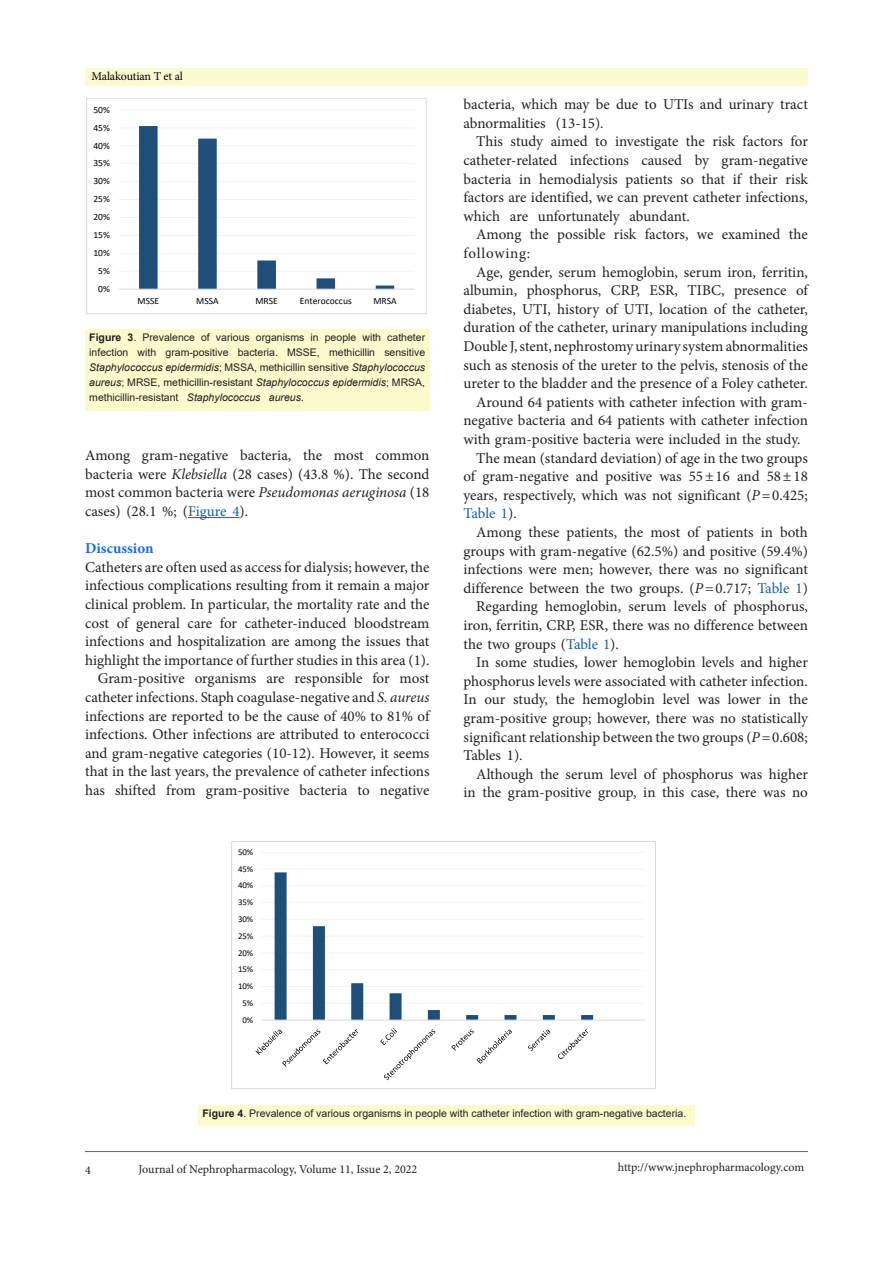
<style>
.page{position:relative;width:893px;height:1263px;background:#fff}
.page>*{position:absolute;margin:0;border:0;box-sizing:border-box;transform-origin:0 0}
.t1{font:15px/18.6px "Minion Pro";color:#231f20;text-align:justify}
.t2{font:700 15px "Minion Pro";color:#196ce8}
.t3{font:12px "Minion Pro";letter-spacing:-.005em;color:#231f20}
.t4{font:12px "Minion Pro";letter-spacing:-.01em;color:#000001}
.t5{font:10.5px/15px "Arial";color:#231f20;text-align:justify}
.t6{font:9.6px "Calibri";color:#000}
.t7{font:8.85px "Calibri";color:#000}
.s1{font-weight:700}
.s2{font-style:italic}
.s3{color:#175d9e}
</style>
<div class="page">
<hr style="left:85px;top:1151px;width:723px;height:1px;background:#5e5ca5">
<div style="left:85px;top:68px;width:723px;height:17px;background:#fafad2"></div>
<hr style="left:188px;top:517px;width:52px;height:1px;background:#175d9e">
<hr style="left:119px;top:271px;width:295px;height:1px;background:#f2f2f2">
<hr style="left:119px;top:253px;width:295px;height:1px;background:#f2f2f2">
<hr style="left:119px;top:235px;width:295px;height:1px;background:#f2f2f2">
<hr style="left:119px;top:217px;width:295px;height:1px;background:#f2f2f2">
<hr style="left:119px;top:199px;width:295px;height:1px;background:#f2f2f2">
<hr style="left:119px;top:181px;width:295px;height:1px;background:#f2f2f2">
<hr style="left:119px;top:163px;width:295px;height:1px;background:#f2f2f2">
<hr style="left:119px;top:146px;width:295px;height:1px;background:#f2f2f2">
<hr style="left:119px;top:128px;width:295px;height:1px;background:#f2f2f2">
<hr style="left:119px;top:110px;width:295px;height:1px;background:#f2f2f2">
<svg style="left:139px;top:126px;width:255px;height:163px"></svg>
<hr style="left:119px;top:289px;width:295px;height:1px;background:#d9d9d9">
<div style="left:86px;top:98px;width:341px;height:216px;border:1px solid #d9d9d9"></div>
<div style="left:85px;top:330px;width:344px;height:81px;background:#fafacd"></div>
<div style="left:198px;top:1105px;width:497px;height:21px;background:#fafacd"></div>
<hr style="left:261px;top:1003px;width:384px;height:1px;background:#f2f2f2">
<hr style="left:261px;top:986px;width:384px;height:1px;background:#f2f2f2">
<hr style="left:261px;top:969px;width:384px;height:1px;background:#f2f2f2">
<hr style="left:261px;top:953px;width:384px;height:1px;background:#f2f2f2">
<hr style="left:261px;top:936px;width:384px;height:1px;background:#f2f2f2">
<hr style="left:261px;top:919px;width:384px;height:1px;background:#f2f2f2">
<hr style="left:261px;top:902px;width:384px;height:1px;background:#f2f2f2">
<hr style="left:261px;top:885px;width:384px;height:1px;background:#f2f2f2">
<hr style="left:261px;top:869px;width:384px;height:1px;background:#f2f2f2">
<hr style="left:261px;top:852px;width:384px;height:1px;background:#f2f2f2">
<svg style="left:275px;top:872px;width:318px;height:148px"></svg>
<hr style="left:261px;top:1020px;width:384px;height:1px;background:#d9d9d9">
<svg style="left:255px;top:1029px;width:103px;height:38px"></svg>
<svg style="left:380px;top:1028px;width:55px;height:52px"></svg>
<svg style="left:451px;top:1029px;width:61px;height:35px"></svg>
<svg style="left:528px;top:1030px;width:22px;height:21px"></svg>
<svg style="left:558px;top:1029px;width:30px;height:30px"></svg>
<div style="left:231px;top:841px;width:425px;height:248px;border:1px solid #d9d9d9"></div>
<p class="t4" style="left:91px;top:68px;width:93px">Malakoutian T et al</p>
<p class="t6" style="left:93px;top:103px;width:18px">50%</p>
<p class="t6" style="left:93px;top:121px;width:18px">45%</p>
<p class="t6" style="left:93px;top:139px;width:18px">40%</p>
<p class="t6" style="left:93px;top:157px;width:18px">35%</p>
<p class="t6" style="left:93px;top:174px;width:18px">30%</p>
<p class="t6" style="left:93px;top:192px;width:18px">25%</p>
<p class="t6" style="left:93px;top:210px;width:18px">20%</p>
<p class="t6" style="left:93px;top:228px;width:18px">15%</p>
<p class="t6" style="left:93px;top:246px;width:18px">10%</p>
<p class="t6" style="left:98px;top:264px;width:13px">5%</p>
<p class="t6" style="left:98px;top:282px;width:13px">0%</p>
<p class="t6" style="left:138px;top:294px;width:23px">MSSE</p>
<p class="t6" style="left:196px;top:294px;width:24px">MSSA</p>
<p class="t6" style="left:255px;top:294px;width:24px">MRSE</p>
<p class="t6" style="left:300px;top:294px;width:53px">Enterococcus</p>
<p class="t6" style="left:373px;top:294px;width:25px">MRSA</p>
<p class="t5" style="left:89px;top:330px;width:337px"><span class="s1">Figure 3</span>. Prevalence of various organisms in people with catheter infection with gram-positive bacteria. MSSE, methicillin sensitive <span class="s2">Staphylococcus epidermidis</span>; MSSA, methicillin sensitive <span class="s2">Staphylococcus aureus</span>; MRSE, methicillin-resistant <span class="s2">Staphylococcus epidermidis</span>; MRSA, methicillin-resistant <span class="s2">Staphylococcus aureus.</span></p>
<p class="t1" style="left:85px;top:446px;width:346px">Among gram-negative bacteria, the most common bacteria were <span class="s2">Klebsiella</span> (28 cases) (43.8 %). The second most common bacteria were <span class="s2">Pseudomonas aeruginosa</span> (18 cases) (28.1 %; (<span class="s3">Figure 4</span>).</p>
<p class="t2" style="left:85px;top:538px;width:70px">Discussion</p>
<p class="t1" style="left:85px;top:558px;width:346px">Catheters are often used as access for dialysis; however, the infectious complications resulting from it remain a major clinical problem. In particular, the mortality rate and the cost of general care for catheter-induced bloodstream infections and hospitalization are among the issues that highlight the importance of further studies in this area (1).</p>
<p class="t1" style="left:85px;top:669px;width:346px;text-indent:13px">Gram-positive organisms are responsible for most catheter infections. Staph coagulase-negative and <span class="s2">S. aureus </span>infections are reported to be the cause of 40% to 81% of infections. Other infections are attributed to enterococci and gram-negative categories (10-12). However, it seems that in the last years, the prevalence of catheter infections has shifted from gram-positive bacteria to negative</p>
<p class="t7" style="left:238px;top:846px;width:17px">50%</p>
<p class="t7" style="left:238px;top:862px;width:17px">45%</p>
<p class="t7" style="left:238px;top:879px;width:17px">40%</p>
<p class="t7" style="left:238px;top:896px;width:17px">35%</p>
<p class="t7" style="left:238px;top:913px;width:17px">30%</p>
<p class="t7" style="left:238px;top:930px;width:17px">25%</p>
<p class="t7" style="left:238px;top:946px;width:17px">20%</p>
<p class="t7" style="left:238px;top:963px;width:17px">15%</p>
<p class="t7" style="left:238px;top:980px;width:17px">10%</p>
<p class="t7" style="left:242px;top:997px;width:12px">5%</p>
<p class="t7" style="left:242px;top:1013px;width:12px">0%</p>
<p class="t1" style="left:463px;top:95px;width:346px">bacteria, which may be due to UTIs and urinary tract abnormalities (13-15).</p>
<p class="t1" style="left:463px;top:132px;width:346px;text-indent:13px">This study aimed to investigate the risk factors for catheter-related infections caused by gram-negative bacteria in hemodialysis patients so that if their risk factors are identified, we can prevent catheter infections, which are unfortunately abundant.</p>
<p class="t1" style="left:463px;top:225px;width:346px;text-indent:13px">Among the possible risk factors, we examined the following:</p>
<p class="t1" style="left:463px;top:263px;width:346px;text-indent:13px">Age, gender, serum hemoglobin, serum iron, ferritin, albumin, phosphorus, CRP, ESR, TIBC, presence of diabetes, UTI, history of UTI, location of the catheter, duration of the catheter, urinary manipulations including Double J, stent, nephrostomy urinary system abnormalities such as stenosis of the ureter to the pelvis, stenosis of the ureter to the bladder and the presence of a Foley catheter.</p>
<p class="t1" style="left:463px;top:393px;width:346px;text-indent:13px">Around 64 patients with catheter infection with gram&shy;negative bacteria and 64 patients with catheter infection with gram-positive bacteria were included in the study.</p>
<p class="t1" style="left:463px;top:449px;width:346px;text-indent:13px">The mean (standard deviation) of age in the two groups of gram-negative and positive was 55±16 and 58±18 years, respectively, which was not significant (<span class="s2">P</span>=0.425; <span class="s3">Table 1</span>).</p>
<p class="t1" style="left:463px;top:523px;width:346px;text-indent:13px">Among these patients, the most of patients in both groups with gram-negative (62.5%) and positive (59.4%) infections were men; however, there was no significant difference between the two groups. (<span class="s2">P</span>=0.717; <span class="s3">Table 1</span>)</p>
<p class="t1" style="left:463px;top:597px;width:346px;text-indent:13px">Regarding hemoglobin, serum levels of phosphorus, iron, ferritin, CRP, ESR, there was no difference between the two groups (<span class="s3">Table 1</span>).</p>
<p class="t1" style="left:463px;top:653px;width:346px;text-indent:13px">In some studies, lower hemoglobin levels and higher phosphorus levels were associated with catheter infection.<br>In our study, the hemoglobin level was lower in the gram-positive group; however, there was no statistically significant relationship between the two groups (<span class="s2">P</span>=0.608; Tables 1).</p>
<p class="t1" style="left:463px;top:765px;width:346px;text-align:right">Although the serum level of phosphorus was higher in the gram-positive group, in this case, there was no</p>
<p class="t5" style="left:202px;top:1106px;width:485px"><span class="s1">Figure 4</span>. Prevalence of various organisms in people with catheter infection with gram-negative bacteria.</p>
<p class="t3" style="left:85px;top:1162px;width:7px">4</p>
<p class="t3" style="left:139px;top:1161px;width:280px">Journal of Nephropharmacology, Volume 11, Issue 2, 2022</p>
<p class="t3" style="left:618px;top:1159px;width:188px">http://www.jnephropharmacology.com</p>
</div>
